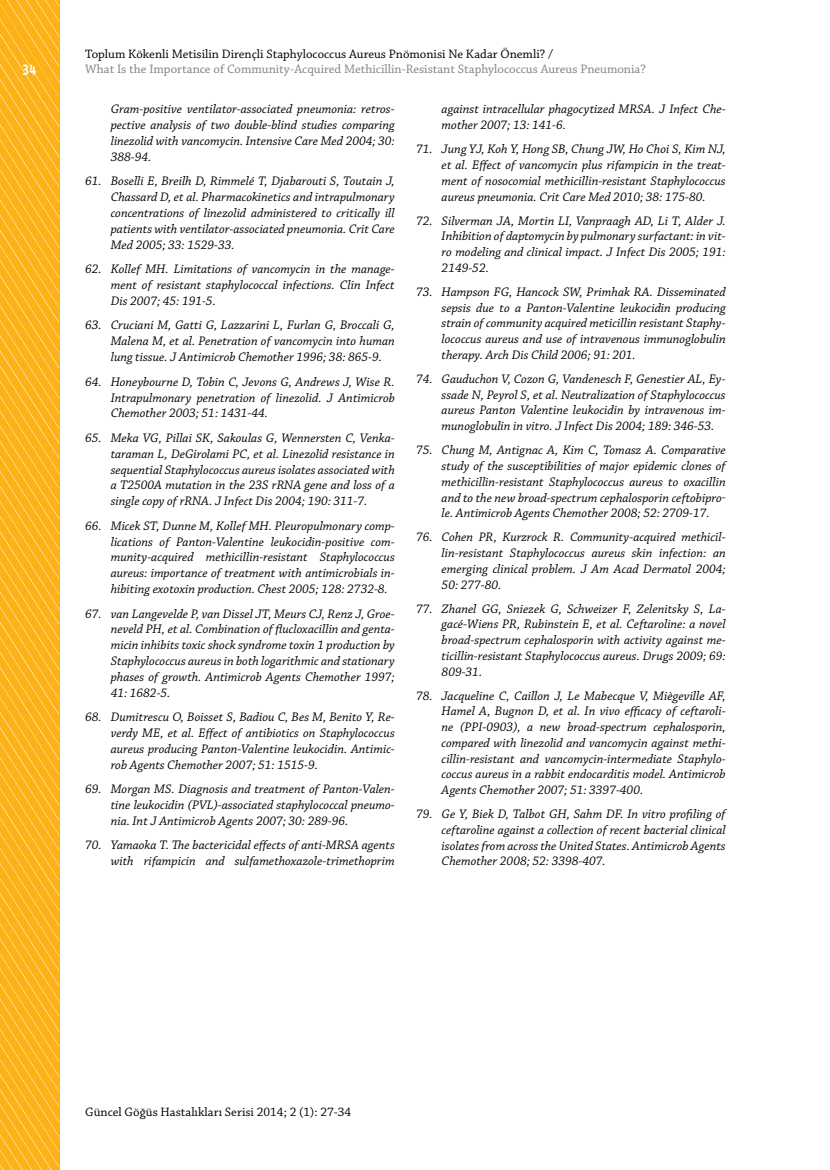
<style>
.page{position:relative;width:830px;height:1170px;background:#fff}
.page>*{position:absolute;margin:0;border:0;box-sizing:border-box;transform-origin:0 0}
.t1{font:700 15px "Alwyn";color:#fff;scale:.85 1}
.t2{font:italic 13.05px/15.8px "Chaparral Pro";color:#000;text-align:justify}
.t3{font:12.9px "Chaparral Pro";color:#000}
.t4{font:12.9px "Chaparral Pro";color:#808285}
</style>
<div class="page">
<svg style="left:0;top:0;width:59px;height:1169px;background:#fcb522"></svg>
<p class="t1" style="left:22px;top:61px;width:19px">34</p>
<p class="t3" style="left:85px;top:47px;width:469px">Toplum Kökenli Metisilin Dirençli Staphylococcus Aureus Pnömonisi Ne Kadar Önemli? /</p>
<p class="t4" style="left:85px;top:62px;width:562px">What Is the Importance of Community-Acquired Methicillin-Resistant Staphylococcus Aureus Pneumonia?</p>
<p class="t2" style="left:111px;top:102px;width:285px">Gram-positive ventilator-associated pneumonia: retros&shy;pective analysis of two double-blind studies comparing linezolid with vancomycin. Intensive Care Med 2004; 30:<br>388-94.</p>
<p class="t2" style="left:111px;top:174px;width:285px;text-indent:-26px">61. Boselli E, Breilh D, Rimmelé T, Djabarouti S, Toutain J, Chassard D, et al. Pharmacokinetics and intrapulmonary concentrations of linezolid administered to critically ill patients with ventilator-associated pneumonia. Crit Care Med 2005; 33: 1529-33.</p>
<p class="t2" style="left:111px;top:262px;width:285px;text-indent:-26px">62. Kollef MH. Limitations of vancomycin in the manage&shy;ment of resistant staphylococcal infections. Clin Infect Dis 2007; 45: 191-5.</p>
<p class="t2" style="left:111px;top:318px;width:285px;text-indent:-26px">63. Cruciani M, Gatti G, Lazzarini L, Furlan G, Broccali G, Malena M, et al. Penetration of vancomycin into human lung tissue. J Antimicrob Chemother 1996; 38: 865-9.</p>
<p class="t2" style="left:111px;top:374px;width:285px;text-indent:-26px">64. Honeybourne D, Tobin C, Jevons G, Andrews J, Wise R.<br>Intrapulmonary penetration of linezolid. J Antimicrob Chemother 2003; 51: 1431-44.</p>
<p class="t2" style="left:111px;top:430px;width:285px;text-indent:-26px">65. Meka VG, Pillai SK, Sakoulas G, Wennersten C, Venka&shy;taraman L, DeGirolami PC, et al. Linezolid resistance in sequential Staphylococcus aureus isolates associated with a T2500A mutation in the 23S rRNA gene and loss of a single copy of rRNA. J Infect Dis 2004; 190: 311-7.</p>
<p class="t2" style="left:111px;top:518px;width:285px;text-indent:-26px">66. Micek ST, Dunne M, Kollef MH. Pleuropulmonary comp&shy;lications of Panton-Valentine leukocidin-positive com&shy;munity-acquired methicillin-resistant Staphylococcus aureus: importance of treatment with antimicrobials in&shy;hibiting exotoxin production. Chest 2005; 128: 2732-8.</p>
<p class="t2" style="left:111px;top:606px;width:285px;text-indent:-26px">67. van Langevelde P, van Dissel JT, Meurs CJ, Renz J, Groe&shy;neveld PH, et al. Combination of flucloxacillin and genta&shy;micin inhibits toxic shock syndrome toxin 1 production by Staphylococcus aureus in both logarithmic and stationary phases of growth. Antimicrob Agents Chemother 1997; 41: 1682-5.</p>
<p class="t2" style="left:111px;top:709px;width:285px;text-indent:-26px">68. Dumitrescu O, Boisset S, Badiou C, Bes M, Benito Y, Re&shy;verdy ME, et al. Effect of antibiotics on Staphylococcus aureus producing Panton-Valentine leukocidin. Antimic&shy;rob Agents Chemother 2007; 51: 1515-9.</p>
<p class="t2" style="left:111px;top:781px;width:285px;text-indent:-26px">69. Morgan MS. Diagnosis and treatment of Panton-Valen&shy;tine leukocidin (PVL)-associated staphylococcal pneumo&shy;nia. Int J Antimicrob Agents 2007; 30: 289-96.</p>
<p class="t2" style="left:85px;top:837px;width:311px;text-align:right">70. Yamaoka T. The bactericidal effects of anti-MRSA agents with rifampicin and sulfamethoxazole-trimethoprim</p>
<p class="t2" style="left:441px;top:102px;width:285px">against intracellular phagocytized MRSA. J Infect Che&shy;mother 2007; 13: 141-6.</p>
<p class="t2" style="left:441px;top:142px;width:285px;text-indent:-26px">71. Jung YJ, Koh Y, Hong SB, Chung JW, Ho Choi S, Kim NJ, et al. Effect of vancomycin plus rifampicin in the treat&shy;ment of nosocomial methicillin-resistant Staphylococcus aureus pneumonia. Crit Care Med 2010; 38: 175-80.</p>
<p class="t2" style="left:441px;top:213px;width:285px;text-indent:-26px">72. Silverman JA, Mortin LI, Vanpraagh AD, Li T, Alder J.<br>Inhibition of daptomycin by pulmonary surfactant: in vit&shy;ro modeling and clinical impact. J Infect Dis 2005; 191:<br>2149-52.</p>
<p class="t2" style="left:441px;top:284px;width:285px;text-indent:-26px">73. Hampson FG, Hancock SW, Primhak RA. Disseminated sepsis due to a Panton-Valentine leukocidin producing strain of community acquired meticillin resistant Staphy&shy;lococcus aureus and use of intravenous immunoglobulin therapy. Arch Dis Child 2006; 91: 201.</p>
<p class="t2" style="left:441px;top:371px;width:285px;text-indent:-26px">74. Gauduchon V, Cozon G, Vandenesch F, Genestier AL, Ey&shy;ssade N, Peyrol S, et al. Neutralization of Staphylococcus aureus Panton Valentine leukocidin by intravenous im&shy;munoglobulin in vitro. J Infect Dis 2004; 189: 346-53.</p>
<p class="t2" style="left:441px;top:443px;width:285px;text-indent:-26px">75. Chung M, Antignac A, Kim C, Tomasz A. Comparative study of the susceptibilities of major epidemic clones of methicillin-resistant Staphylococcus aureus to oxacillin and to the new broad-spectrum cephalosporin ceftobipro&shy;le. Antimicrob Agents Chemother 2008; 52: 2709-17.</p>
<p class="t2" style="left:441px;top:530px;width:285px;text-indent:-26px">76. Cohen PR, Kurzrock R. Community-acquired methicil&shy;lin-resistant Staphylococcus aureus skin infection: an emerging clinical problem. J Am Acad Dermatol 2004; 50: 277-80.</p>
<p class="t2" style="left:441px;top:601px;width:285px;text-indent:-26px">77. Zhanel GG, Sniezek G, Schweizer F, Zelenitsky S, La&shy;gacé-Wiens PR, Rubinstein E, et al. Ceftaroline: a novel broad-spectrum cephalosporin with activity against me&shy;ticillin-resistant Staphylococcus aureus. Drugs 2009; 69:<br>809-31.</p>
<p class="t2" style="left:441px;top:688px;width:285px;text-indent:-26px">78. Jacqueline C, Caillon J, Le Mabecque V, Miègeville AF, Hamel A, Bugnon D, et al. In vivo efficacy of ceftaroli&shy;ne (PPI-0903), a new broad-spectrum cephalosporin, compared with linezolid and vancomycin against methi&shy;cillin-resistant and vancomycin-intermediate Staphylo&shy;coccus aureus in a rabbit endocarditis model. Antimicrob Agents Chemother 2007; 51: 3397-400.</p>
<p class="t2" style="left:441px;top:806px;width:285px;text-indent:-26px">79. Ge Y, Biek D, Talbot GH, Sahm DF. In vitro profiling of ceftaroline against a collection of recent bacterial clinical isolates from across the United States. Antimicrob Agents Chemother 2008; 52: 3398-407.</p>
<p class="t3" style="left:85px;top:1104px;width:267px">Güncel Göğüs Hastalıkları Serisi 2014; 2 (1): 27-34</p>
</div>
